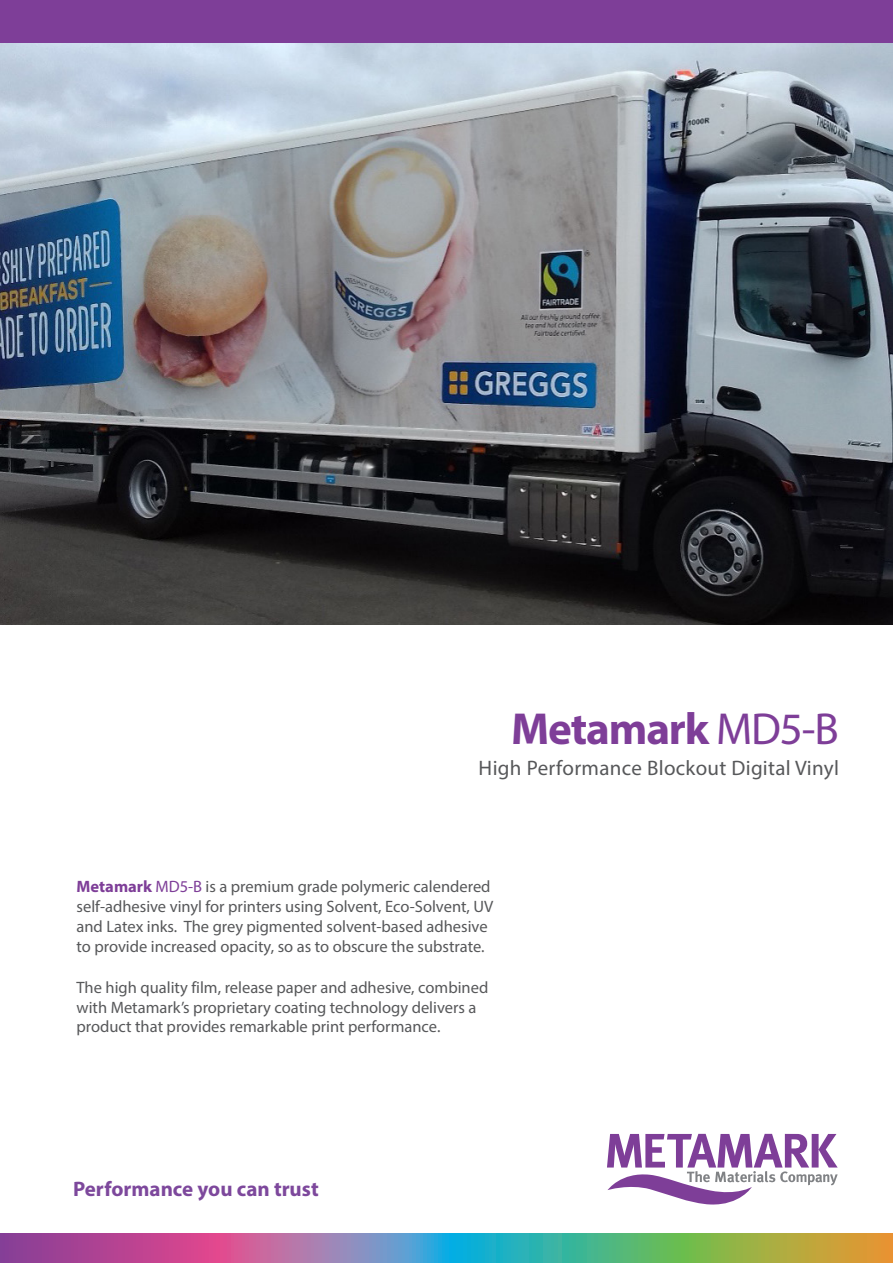
<style>
.page{position:relative;width:893px;height:1263px;background:#fff}
.page>*{position:absolute;margin:0;border:0;box-sizing:border-box;transform-origin:0 0}
.t1{font:700 45px "Myriad Pro";letter-spacing:-.025em;color:#7e3e98}
.t2{font:21px "Myriad Pro";letter-spacing:.015em;color:#57585a}
.t3{font:700 21px "Myriad Pro";color:#7d489c}
.t4{font:16.5px/19.8px "Myriad Pro";color:#57585a}
.s1{font-weight:400}
.s2{font-weight:700;color:#7e3e98}
.s3{color:#7e3e98}
</style>
<div class="page">
<img style="left:0;top:43px;width:893px;height:582px">
<svg style="left:607px;top:1134px;width:231px;height:71px"></svg>
<svg style="left:0;top:1233px;width:893px;height:30px;background:#8a898b"></svg>
<div style="left:0;top:0;width:893px;height:43px;background:#7e3e98"></div>
<p class="t1" style="left:511px;top:699px;width:329px">Metamark <span class="s1">MD5-B</span></p>
<p class="t2" style="left:478px;top:755px;width:362px">High Performance Blockout Digital Vinyl</p>
<p class="t4" style="left:77px;top:877px;width:418px"><span class="s2">Metamark</span> <span class="s3">MD5-B</span> is a premium grade polymeric calendered self-adhesive vinyl for printers using Solvent, Eco-Solvent, UV and Latex inks. The grey pigmented solvent-based adhesive to provide increased opacity, so as to obscure the substrate.</p>
<p class="t4" style="left:77px;top:977px;width:413px">The high quality film, release paper and adhesive, combined with Metamark’s proprietary coating technology delivers a product that provides remarkable print performance.</p>
<p class="t3" style="left:73px;top:1175px;width:247px">Performance you can trust</p>
</div>
